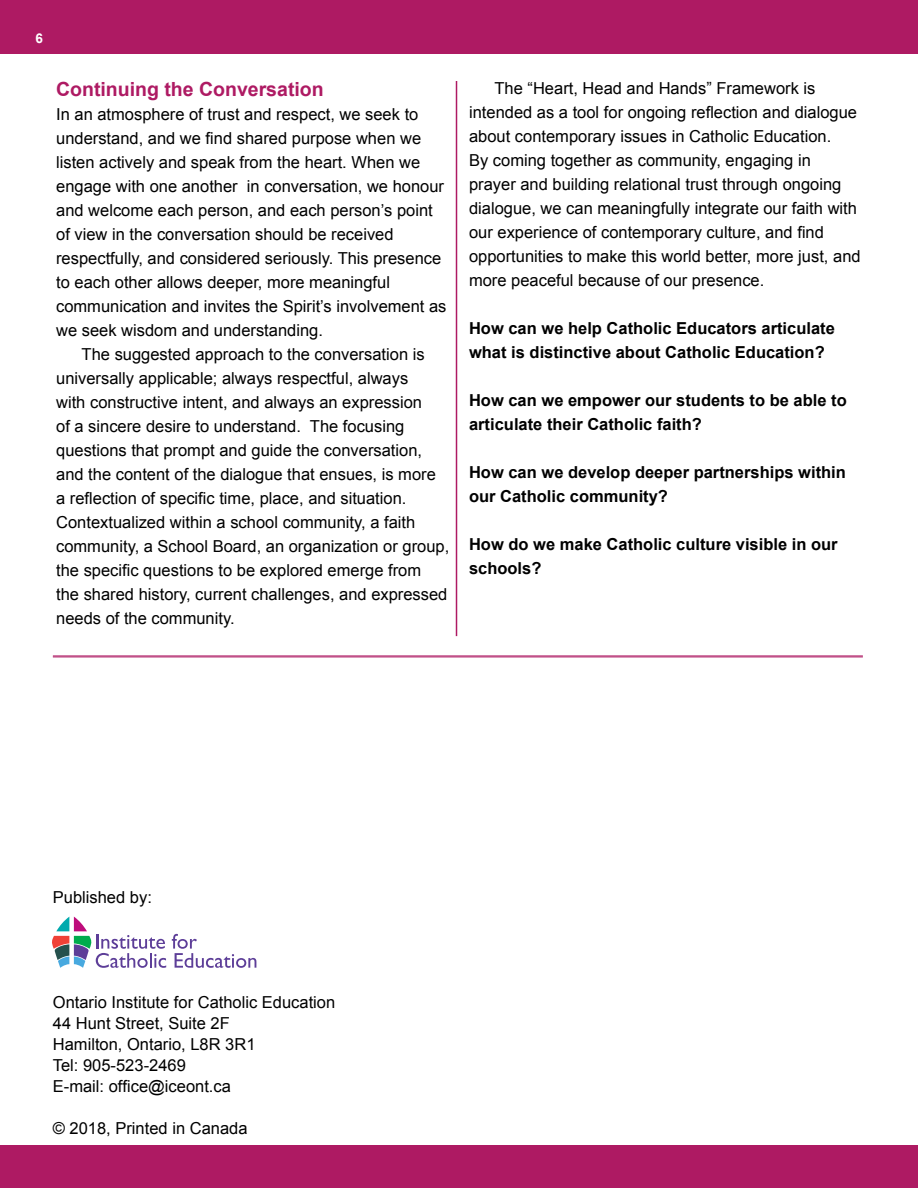
<style>
.page{position:relative;width:918px;height:1188px;background:#fff}
.page>*{position:absolute;margin:0;border:0;box-sizing:border-box;transform-origin:0 0}
.t1{font:700 19.5px "Arial";color:#ae1a63}
.t2{font:16.5px/24px "Arial";color:#000}
.t3{font:700 16.5px/24px "Arial";color:#000}
.t4{font:700 13.5px "Arial";color:#fff}
</style>
<div class="page">
<div style="left:0;top:1146px;width:918px;height:42px;background:#ae1a63"></div>
<div style="left:0;top:0;width:918px;height:54px;background:#ae1a63"></div>
<svg style="left:172px;top:934px;width:84px;height:34px"></svg>
<svg style="left:52px;top:917px;width:114px;height:51px"></svg>
<hr style="left:53px;top:656px;width:810px;height:1px;background:#ae1a63">
<hr style="left:53px;top:657px;width:810px;height:1px;background:#ae1a63">
<hr style="left:456px;top:81px;width:1px;height:555px;background:#ae1a63">
<p class="t4" style="left:36px;top:29px;width:9px">6</p>
<p class="t1" style="left:56px;top:76px;width:269px">Continuing the Conversation</p>
<p class="t2" style="left:56px;top:103px;width:392px">In an atmosphere of trust and respect, we seek to understand, and we find shared purpose when we listen actively and speak from the heart. When we engage with one another in conversation, we honour and welcome each person, and each person’s point of view in the conversation should be received respectfully, and considered seriously. This presence to each other allows deeper, more meaningful communication and invites the Spirit’s involvement as we seek wisdom and understanding.</p>
<p class="t2" style="left:56px;top:343px;width:395px;text-indent:26px">The suggested approach to the conversation is universally applicable; always respectful, always<br>with constructive intent, and always an expression<br>of a sincere desire to understand. The focusing questions that prompt and guide the conversation, and the content of the dialogue that ensues, is more<br>a reflection of specific time, place, and situation.<br>Contextualized within a school community, a faith community, a School Board, an organization or group, the specific questions to be explored emerge from<br>the shared history, current challenges, and expressed needs of the community.</p>
<p class="t2" style="left:469px;top:77px;width:393px;text-indent:26px">The “Heart, Head and Hands” Framework is intended as a tool for ongoing reflection and dialogue about contemporary issues in Catholic Education.<br>By coming together as community, engaging in prayer and building relational trust through ongoing dialogue, we can meaningfully integrate our faith with our experience of contemporary culture, and find opportunities to make this world better, more just, and more peaceful because of our presence.</p>
<p class="t3" style="left:469px;top:317px;width:367px">How can we help Catholic Educators articulate what is distinctive about Catholic Education?</p>
<p class="t3" style="left:469px;top:389px;width:379px">How can we empower our students to be able to articulate their Catholic faith?</p>
<p class="t3" style="left:469px;top:461px;width:378px">How can we develop deeper partnerships within our Catholic community?</p>
<p class="t3" style="left:469px;top:533px;width:370px">How do we make Catholic culture visible in our schools?</p>
<p class="t2" style="left:53px;top:885px;width:101px">Published by:</p>
<p class="t2" style="left:53px;top:992px;width:284px;line-height:21px">Ontario Institute for Catholic Education<br>44 Hunt Street, Suite 2F<br>Hamilton, Ontario, L8R 3R1<br>Tel: 905-523-2469<br>E-mail: office@iceont.ca</p>
<p class="t2" style="left:53px;top:1116px;width:196px">© 2018, Printed in Canada</p>
</div>
